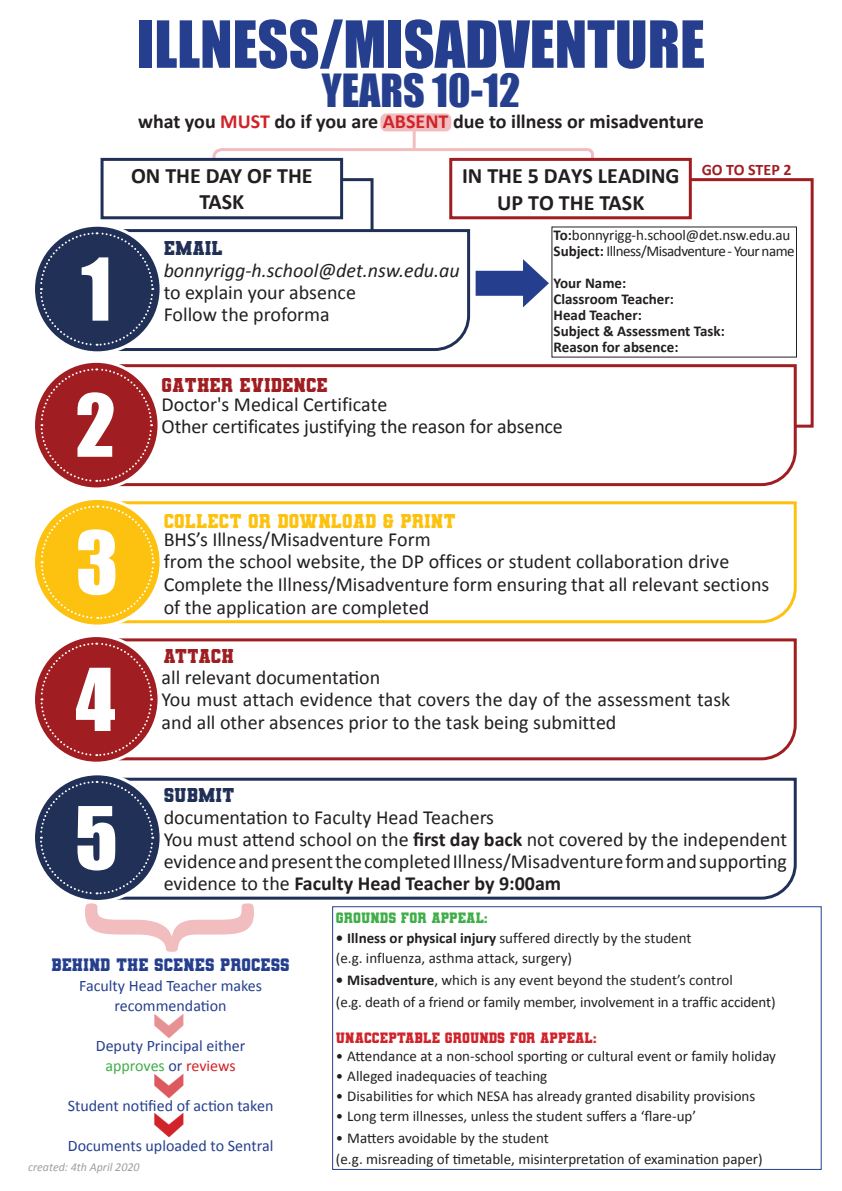
<style>
.page{position:relative;width:842px;height:1191px;background:#fff}
.page>*{position:absolute;margin:0;border:0;box-sizing:border-box;transform-origin:0 0}
.t1{font:200px "Calibri";color:#d1232a}
.t2{font:80px "Impact";color:#fff}
.t3{font:60px "Impact";color:#253f8e}
.t4{font:48px "Pulse Rifle";color:#d1232a}
.t5{font:42px "Impact";color:#253f8e}
.t6{font:700 22px/26.4px "Calibri";color:#231f20;text-align:center}
.t7{font:20px/19.3px "Calibri";color:#231f20}
.t8{font:700 20px "Calibri";color:#231f20}
.t9{font:italic 20px "Calibri";color:#231f20}
.t10{font:700 20px "Varsity Team";color:#203057}
.t11{font:700 18px "Varsity Team";color:#253f8e}
.t12{font:16px/20px "Calibri";color:#253f8e;text-align:center}
.t13{font:16px "Calibri";color:#40ae49}
.t14{font:700 16px "Calibri";color:#a01e21}
.t15{font:15px/20px "Calibri";color:#231f20}
.t16{font:700 15px "Calibri";color:#231f20}
.t17{font:15px "Calibri";letter-spacing:-.03em;color:#231f20}
.t18{font:700 15px "Varsity Team";color:#d1232a}
.t19{font:700 15px "Varsity Team";color:#40ae49}
.t20{font:italic 12px "Calibri";color:#9d9fa2}
.s1{color:#d1232a}
.s2{font-weight:700}
.s3{font-family:"Varsity Team";font-weight:700;color:#a01e21}
.s4{font-family:"Varsity Team";font-weight:700;color:#fdc20f}
.s5{font-family:"Varsity Team";font-weight:700;color:#fff}
.s6{font-weight:400}
.s7{color:#253f8e}
</style>
<div class="page">
<svg style="left:339px;top:177px;width:35px;height:51px"></svg>
<svg style="left:212px;top:147px;width:383px;height:17px"></svg>
<div style="left:380px;top:113px;width:71px;height:18px;background:#f1bdbf;border-radius:6px"></div>
<div style="left:102px;top:159px;width:240px;height:59px;background:#fff"></div>
<div style="left:101px;top:158px;width:242px;height:61px;border:3px solid #203057"></div>
<div style="left:451px;top:159px;width:239px;height:59px;background:#fff"></div>
<div style="left:449px;top:158px;width:243px;height:61px;border:3px solid #a01e21"></div>
<div style="left:332px;top:906px;width:490px;height:263px;border:1px solid #253f8e"></div>
<svg style="left:118px;top:364px;width:679px;height:123px"></svg>
<svg style="left:34px;top:361px;width:125px;height:128px"></svg>
<div style="left:32px;top:360px;width:129px;height:130px;border:3px solid #fff;border-radius:50%"></div>
<svg style="left:39px;top:367px;width:114px;height:116px;background:#ae4042"></svg>
<svg style="left:119px;top:501px;width:678px;height:123px"></svg>
<svg style="left:34px;top:498px;width:127px;height:128px"></svg>
<div style="left:32px;top:497px;width:131px;height:130px;border:3px solid #fff;border-radius:50%"></div>
<svg style="left:40px;top:504px;width:115px;height:116px;background:#fdca32"></svg>
<svg style="left:119px;top:228px;width:352px;height:123px"></svg>
<svg style="left:34px;top:225px;width:127px;height:128px"></svg>
<div style="left:32px;top:224px;width:131px;height:130px;border:3px solid #fff;border-radius:50%"></div>
<svg style="left:39px;top:231px;width:115px;height:116px;background:#404e6f"></svg>
<svg style="left:118px;top:638px;width:679px;height:123px"></svg>
<svg style="left:34px;top:635px;width:125px;height:128px"></svg>
<div style="left:32px;top:634px;width:129px;height:130px;border:3px solid #fff;border-radius:50%"></div>
<svg style="left:39px;top:641px;width:114px;height:116px;background:#ae4042"></svg>
<svg style="left:119px;top:777px;width:678px;height:123px"></svg>
<svg style="left:34px;top:774px;width:127px;height:127px"></svg>
<div style="left:32px;top:772px;width:131px;height:131px;border:3px solid #fff;border-radius:50%"></div>
<svg style="left:39px;top:780px;width:115px;height:115px;background:#404d6f"></svg>
<div style="left:476px;top:271px;width:56px;height:25px;background:#253f8e"></div>
<svg style="left:523px;top:259px;width:26px;height:48px"></svg>
<svg style="left:688px;top:177px;width:126px;height:252px"></svg>
<hr style="left:413px;top:131px;width:3px;height:17px;background:#d1232a">
<p class="t3" style="left:137px;top:-2px;width:569px">ILLNESS/MISADVENTURE</p>
<p class="t5" style="left:322px;top:58px;width:200px">YEARS 10-12</p>
<p class="t2" style="left:81px;top:227px;width:32px">1</p>
<p class="t2" style="left:75px;top:363px;width:42px">2</p>
<p class="t8" style="left:138px;top:109px;width:567px">what you <span class="s1">MUST</span> do if you are <span class="s1">ABSENT</span> due to illness or misadventure</p>
<p class="t6" style="left:131px;top:161px;width:183px">ON THE DAY OF THE<br>TASK</p>
<p class="t6" style="left:462px;top:162px;width:219px">IN THE 5 DAYS LEADING<br>UP TO THE TASK</p>
<p class="t14" style="left:702px;top:160px;width:91px">GO TO STEP 2</p>
<p class="t10" style="left:164px;top:236px;width:61px">EMAIL</p>
<p class="t9" style="left:164px;top:258px;width:298px">bonnyrigg-h.school@det.nsw.edu.au</p>
<p class="t7" style="left:164px;top:281px;width:194px">to explain your absence</p>
<p class="t7" style="left:164px;top:303px;width:168px">Follow the proforma</p>
<p class="t15" style="left:554px;top:224px;width:238px"><span class="s2">To:</span>bonnyrigg-h.school@det.nsw.edu.au</p>
<p class="t17" style="left:554px;top:242px;width:243px"><span class="s2">Subject:</span> Illness/Misadventure - Your name</p>
<p class="t16" style="left:554px;top:274px;width:74px">Your Name:</p>
<p class="t16" style="left:554px;top:290px;width:122px">Classroom Teacher:</p>
<p class="t16" style="left:554px;top:306px;width:90px">Head Teacher:</p>
<p class="t16" style="left:554px;top:322px;width:173px">Subject &amp; Assessment Task:</p>
<p class="t16" style="left:554px;top:338px;width:126px">Reason for absence:</p>
<p class="t7" style="left:162px;top:375px;width:227px"><span class="s3">GATHER EVIDENCE<br></span>Doctor's Medical Certificate</p>
<p class="t7" style="left:162px;top:416px;width:403px">Other certificates justifying the reason for absence</p>
<p class="t2" style="left:76px;top:500px;width:44px">3</p>
<p class="t2" style="left:75px;top:637px;width:41px">4</p>
<p class="t7" style="left:164px;top:512px;width:294px;line-height:17.5px"><span class="s4">COLLECT or DOWNLOAD &amp; PRINT<br></span>BHS’s Illness/Misadventure Form</p>
<p class="t7" style="left:164px;top:550px;width:607px;line-height:22.5px">from the school website, the DP offices or student collaboration drive<br>Complete the Illness/Misadventure form ensuring that all relevant sections</p>
<p class="t7" style="left:164px;top:596px;width:267px">of the application are completed</p>
<p class="t7" style="left:162px;top:645px;width:220px;line-height:20.7px"><span class="s5">ATTACH<br></span>all relevant documentation</p>
<p class="t7" style="left:162px;top:689px;width:570px">You must attach evidence that covers the day of the assessment task</p>
<p class="t7" style="left:162px;top:711px;width:456px">and all other absences prior to the task being submitted</p>
<p class="t10" style="left:164px;top:784px;width:72px">SUBMIT</p>
<p class="t7" style="left:164px;top:807px;width:332px">documentation to Faculty Head Teachers</p>
<p class="t7" style="left:164px;top:827px;width:625px;line-height:22px">You must attend school on the <span class="s2">first day back</span> not covered by the independent evidence and present the completed Illness/Misadventure form and supporting</p>
<h1 class="t1" style="left:307px;top:892px;width:64px;rotate:90deg">}</h1>
<p class="t2" style="left:75px;top:776px;width:44px">5</p>
<p class="t8" style="left:164px;top:871px;width:399px"><span class="s6">evidence to the</span> Faculty Head Teacher by 9:00am</p>
<p class="t19" style="left:336px;top:909px;width:153px">GROUNDS FOR APPEAL:</p>
<p class="t15" style="left:336px;top:927px;width:357px"><span class="s2">• Illness or physical injury</span> suffered directly by the student (e.g. influenza, asthma attack, surgery)</p>
<p class="t15" style="left:336px;top:968px;width:441px;line-height:22px"><span class="s2">• Misadventure</span>, which is any event beyond the student’s control<br>(e.g. death of a friend or family member, involvement in a traffic accident)</p>
<p class="t18" style="left:336px;top:1029px;width:262px">UNACCEPTABLE GROUNDS FOR APPEAL:</p>
<p class="t15" style="left:336px;top:1045px;width:442px">• Attendance at a non-school sporting or cultural event or family holiday</p>
<p class="t15" style="left:336px;top:1065px;width:213px">• Alleged inadequacies of teaching</p>
<p class="t15" style="left:336px;top:1085px;width:421px">• Disabilities for which NESA has already granted disability provisions</p>
<p class="t15" style="left:336px;top:1105px;width:362px">• Long term illnesses, unless the student suffers a ‘flare-up’</p>
<p class="t15" style="left:336px;top:1127px;width:428px">• Matters avoidable by the student<br>(e.g. misreading of timetable, misinterpretation of examination paper)</p>
<p class="t11" style="left:51px;top:954px;width:240px">BEHIND THE SCENES PROCESS</p>
<p class="t12" style="left:79px;top:975px;width:185px">Faculty Head Teacher makes recommendation</p>
<p class="t12" style="left:96px;top:1035px;width:151px">Deputy Principal either</p>
<p class="t13" style="left:105px;top:1055px;width:132px">approves <span class="s7">or</span> <span class="s1">reviews</span></p>
<p class="t12" style="left:68px;top:1095px;width:207px">Student notified of action taken</p>
<p class="t12" style="left:68px;top:1135px;width:207px">Documents uploaded to Sentral</p>
<p class="t4" style="left:196px;top:1012px;width:129px;rotate:90deg">&gt; &gt;&gt;</p>
<p class="t20" style="left:28px;top:1159px;width:113px">created: 4th April 2020</p>
</div>
